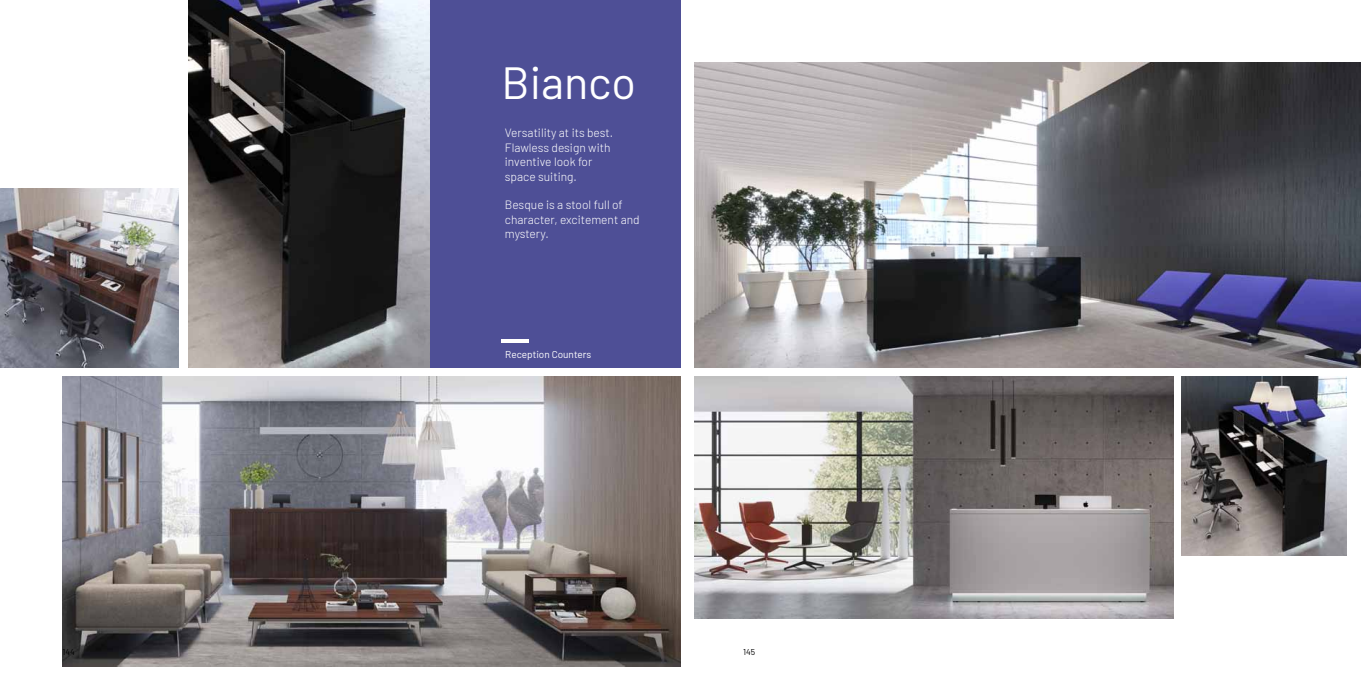
<style>
.page{position:relative;width:1361px;height:681px;background:#fff}
.page>*{position:absolute;margin:0;border:0;box-sizing:border-box;transform-origin:0 0}
.t1{font:45px "Barlow";color:#fff}
.t2{font:300 12px/14.4px "Barlow";color:#fff}
.t3{font:10px "Barlow";color:#fff}
.t4{font:8.5px "Barlow";color:#000}
</style>
<div class="page">
<img style="left:63px;top:376px;width:617px;height:290px">
<img style="left:694px;top:63px;width:667px;height:304px">
<img style="left:694px;top:376px;width:479px;height:242px">
<img style="left:0;top:188px;width:179px;height:179px">
<img style="left:189px;top:0;width:241px;height:367px">
<img style="left:1181px;top:376px;width:165px;height:179px">
<div style="left:430px;top:0;width:250px;height:367px;background:#4e4f96"></div>
<hr style="left:501px;top:339px;width:28px;height:4px;background:#fff">
<h1 class="t1" style="left:501px;top:50px;width:136px">Bianco</h1>
<p class="t2" style="left:505px;top:125px;width:110px">Versatility at its best.<br>Flawless design with inventive look for space suiting.</p>
<p class="t2" style="left:505px;top:197px;width:136px">Besque is a stool full of character, excitement and mystery.</p>
<p class="t3" style="left:505px;top:347px;width:87px">Reception Counters</p>
<p class="t4" style="left:63px;top:646px;width:14px">144</p>
<p class="t4" style="left:743px;top:646px;width:14px">145</p>
</div>
